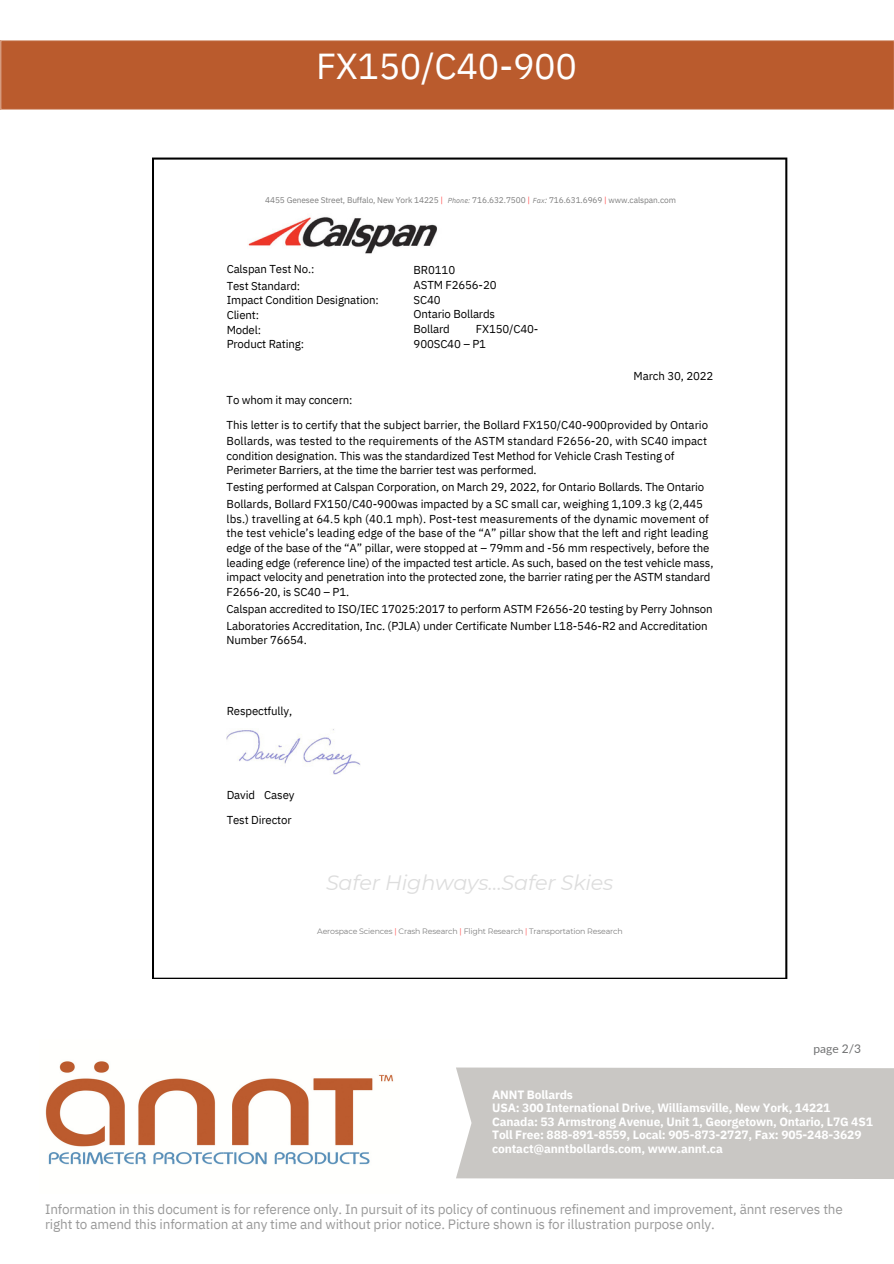
<style>
.page{position:relative;width:894px;height:1264px;background:#fff}
.page>*{position:absolute;margin:0;border:0;box-sizing:border-box;transform-origin:0 0}
.t1{font:36px "IBM Plex Sans";letter-spacing:-.01em;color:#fff}
.t2{font:italic 20.85px "Montserrat";letter-spacing:-.01em;color:#ddd}
.t3{font:13.5px/14.7px "IBM Plex Sans";letter-spacing:-.01em;color:#999}
.t4{font:700 12px/13.5px "IBM Plex Sans";letter-spacing:-.01em;color:#fff}
.t5{font:12px "Lato";color:#707172}
.t6{font:11.4px/14.7px "IBM Plex Sans";letter-spacing:-.01em;color:#000}
.t7{font:8.4px "IBM Plex Sans";letter-spacing:-.015em;color:#808080}
.t8{font:7.8px "Montserrat";letter-spacing:-.02em;color:#808080}
.t9{font:italic 7.2px "IBM Plex Sans";color:#808080}
.s1{color:#ff5050}
.s2{font-style:italic;font-size:7.2px}
.s3{font-style:italic}
</style>
<div class="page">
<div style="left:0;top:40px;width:893px;height:70px;background:#ba5b2d"></div>
<img style="left:45px;top:1061px;width:349px;height:104px">
<svg style="left:152px;top:157px;width:635px;height:822px"></svg>
<div style="left:456px;top:1067px;width:437px;height:111px;background:#c9c7c4"></div>
<h1 class="t1" style="left:316px;top:39px;width:262px">FX150/C40-900</h1>
<p class="t7" style="left:265px;top:193px;width:266px">4455 Genesee Street, Buffalo, New York 14225 <span class="s1">|</span> <span class="s2">Phone:</span> 716.632.7500 <span class="s1">|</span></p>
<p class="t9" style="left:532px;top:195px;width:13px">Fax</p>
<p class="t7" style="left:544px;top:193px;width:133px"><span class="s3">:</span> 716.631.6969 <span class="s1">|</span> www.calspan.com</p>
<p class="t6" style="left:227px;top:259px;width:89px;line-height:17px">Calspan Test No.:<br>Test Standard:</p>
<p class="t6" style="left:227px;top:292px;width:154px">Impact Condition Designation:<br>Client:<br>Model:<br>Product Rating:</p>
<p class="t6" style="left:413px;top:262px;width:84px">BR0110<br>ASTM F2656-20<br>SC40<br>Ontario Bollards<br>Bollard</p>
<p class="t6" style="left:413px;top:320px;width:126px;text-indent:62px">FX150/C40-<br>900SC40 – P1</p>
<p class="t6" style="left:633px;top:367px;width:81px">March 30, 2022</p>
<p class="t6" style="left:226px;top:387px;width:483px;line-height:24.8px">To whom it may concern:<br>This letter is to certify that the subject barrier, the Bollard FX150/C40-900provided by Ontario</p>
<p class="t6" style="left:226px;top:432px;width:482px">Bollards, was tested to the requirements of the ASTM standard F2656-20, with SC40 impact condition designation. This was the standardized Test Method for Vehicle Crash Testing of<br>Perimeter Barriers, at the time the barrier test was performed.</p>
<p class="t6" style="left:226px;top:477px;width:479px;line-height:17px">Testing performed at Calspan Corporation, on March 29, 2022, for Ontario Bollards. The Ontario<br>Bollards, Bollard FX150/C40-900was impacted by a SC small car, weighing 1,109.3 kg (2,445</p>
<p class="t6" style="left:226px;top:510px;width:488px">lbs.) travelling at 64.5 kph (40.1 mph). Post-test measurements of the dynamic movement of the test vehicle’s leading edge of the base of the “A” pillar show that the left and right leading edge of the base of the “A” pillar, were stopped at – 79mm and -56 mm respectively, before the leading edge (reference line) of the impacted test article. As such, based on the test vehicle mass, impact velocity and penetration into the protected zone, the barrier rating per the ASTM standard F2656-20, is SC40 – P1.</p>
<p class="t6" style="left:226px;top:599px;width:487px;line-height:17px">Calspan accredited to ISO/IEC 17025:2017 to perform ASTM F2656-20 testing by Perry Johnson<br>Laboratories Accreditation, Inc. (PJLA) under Certificate Number L18-546-R2 and Accreditation</p>
<p class="t6" style="left:226px;top:632px;width:82px">Number 76654.</p>
<p class="t6" style="left:227px;top:702px;width:67px">Respectfully,</p>
<p class="t6" style="left:227px;top:781px;width:69px;line-height:24.8px">David Casey<br>Test Director</p>
<h2 class="t2" style="left:326px;top:868px;width:289px">Safer Highways…Safer Skies</h2>
<p class="t8" style="left:317px;top:925px;width:307px">Aerospace Sciences <span class="s1">|</span> Crash Research <span class="s1">|</span> Flight Research <span class="s1">|</span> Transportation Research</p>
<p class="t5" style="left:813px;top:1040px;width:49px">page 2/3</p>
<p class="t4" style="left:492px;top:1086px;width:382px">ANNT Bollards<br>USA: 300 International Drive, Williamsville, New York, 14221<br>Canada: 53 Armstrong Avenue, Unit 1, Georgetown, Ontario, L7G 4S1<br>Toll Free: 888-891-8559, Local: 905-873-2727, Fax: 905-248-3629 contact@anntbollards.com, www.annt.ca</p>
<p class="t3" style="left:45px;top:1200px;width:799px">Information in this document is for reference only. In pursuit of its policy of continuous refinement and improvement, ännt reserves the right to amend this information at any time and without prior notice. Picture shown is for illustration purpose only.</p>
</div>
